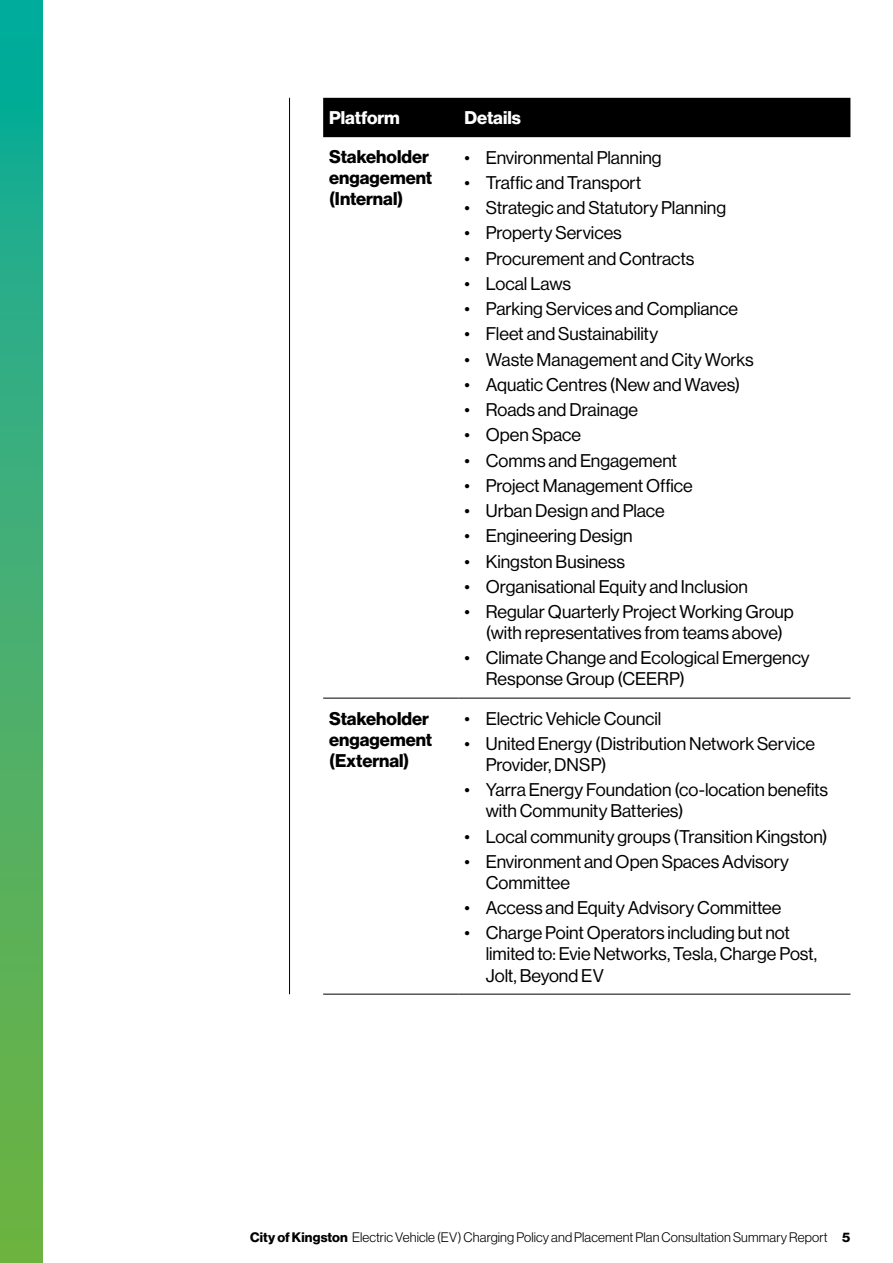
<style>
.page{position:relative;width:893px;height:1263px;background:#fff}
.page>*{position:absolute;margin:0;border:0;box-sizing:border-box;transform-origin:0 0}
.t1{font:18px/21px "N Haas Grotesk DS Pro 55 Rg";color:#000}
.t2{font:18px/21px "N Haas Grotesk DS Pro 75 Bd";color:#000}
.t3{font:18px "N Haas Grotesk DS Pro 75 Bd";color:#fff}
.t4{font:13.5px "N Haas Grotesk DS Pro 45 Lt";letter-spacing:.01em;color:#000}
.s1{font-family:"N Haas Grotesk DS Pro 75 Bd"}
</style>
<div class="page">
<svg style="left:0;top:0;width:43px;height:1263px;background:#41af6f"></svg>
<div style="left:323px;top:98px;width:527px;height:39px;background:#000"></div>
<hr style="left:323px;top:698px;width:135px;height:1px;background:#000">
<hr style="left:458px;top:698px;width:392px;height:1px;background:#000">
<hr style="left:323px;top:994px;width:135px;height:1px;background:#000">
<hr style="left:458px;top:994px;width:392px;height:1px;background:#000">
<hr style="left:289px;top:98px;width:1px;height:896px;background:#000">
<p class="t3" style="left:329px;top:108px;width:72px">Platform</p>
<p class="t3" style="left:464px;top:108px;width:58px">Details</p>
<p class="t2" style="left:329px;top:147px;width:105px">Stakeholder engagement (Internal)</p>
<p class="t1" style="left:464px;top:147px;width:199px">• Environmental Planning</p>
<p class="t1" style="left:464px;top:172px;width:178px">• Traffic and Transport</p>
<p class="t1" style="left:464px;top:197px;width:263px">• Strategic and Statutory Planning</p>
<p class="t1" style="left:464px;top:223px;width:159px">• Property Services</p>
<p class="t1" style="left:464px;top:248px;width:231px">• Procurement and Contracts</p>
<p class="t1" style="left:464px;top:273px;width:108px">• Local Laws</p>
<p class="t1" style="left:464px;top:298px;width:275px">• Parking Services and Compliance</p>
<p class="t1" style="left:464px;top:324px;width:195px">• Fleet and Sustainability</p>
<p class="t1" style="left:464px;top:349px;width:291px">• Waste Management and City Works</p>
<p class="t1" style="left:464px;top:374px;width:277px">• Aquatic Centres (New and Waves)</p>
<p class="t1" style="left:464px;top:399px;width:175px">• Roads and Drainage</p>
<p class="t1" style="left:464px;top:425px;width:118px">• Open Space</p>
<p class="t1" style="left:464px;top:450px;width:214px">• Comms and Engagement</p>
<p class="t1" style="left:464px;top:475px;width:230px">• Project Management Office</p>
<p class="t1" style="left:464px;top:500px;width:202px">• Urban Design and Place</p>
<p class="t1" style="left:464px;top:526px;width:170px">• Engineering Design</p>
<p class="t1" style="left:464px;top:551px;width:162px">• Kingston Business</p>
<p class="t1" style="left:464px;top:576px;width:285px">• Organisational Equity and Inclusion</p>
<p class="t1" style="left:464px;top:601px;width:331px;text-align:center">• Regular Quarterly Project Working Group (with representatives from teams above)</p>
<p class="t1" style="left:486px;top:648px;width:325px;text-indent:-21px">• Climate Change and Ecological Emergency<br>Response Group (CEERP)</p>
<p class="t2" style="left:329px;top:708px;width:105px">Stakeholder engagement (External)</p>
<p class="t1" style="left:464px;top:708px;width:198px">• Electric Vehicle Council</p>
<p class="t1" style="left:486px;top:733px;width:331px;text-indent:-21px">• United Energy (Distribution Network Service<br>Provider, DNSP)</p>
<p class="t1" style="left:486px;top:780px;width:344px;text-indent:-21px">• Yarra Energy Foundation (co-location benefits with Community Batteries)</p>
<p class="t1" style="left:464px;top:826px;width:365px">• Local community groups (Transition Kingston)</p>
<p class="t1" style="left:486px;top:851px;width:305px;text-indent:-21px">• Environment and Open Spaces Advisory<br>Committee</p>
<p class="t1" style="left:464px;top:897px;width:318px">• Access and Equity Advisory Committee</p>
<p class="t1" style="left:486px;top:923px;width:333px;text-indent:-21px">• Charge Point Operators including but not limited to: Evie Networks, Tesla, Charge Post,<br>Jolt, Beyond EV</p>
<p class="t4" style="left:250px;top:1229px;width:602px"><span class="s1">City of Kingston</span> Electric Vehicle (EV) Charging Policy and Placement Plan Consultation Summary Report <span class="s1">5</span></p>
</div>
